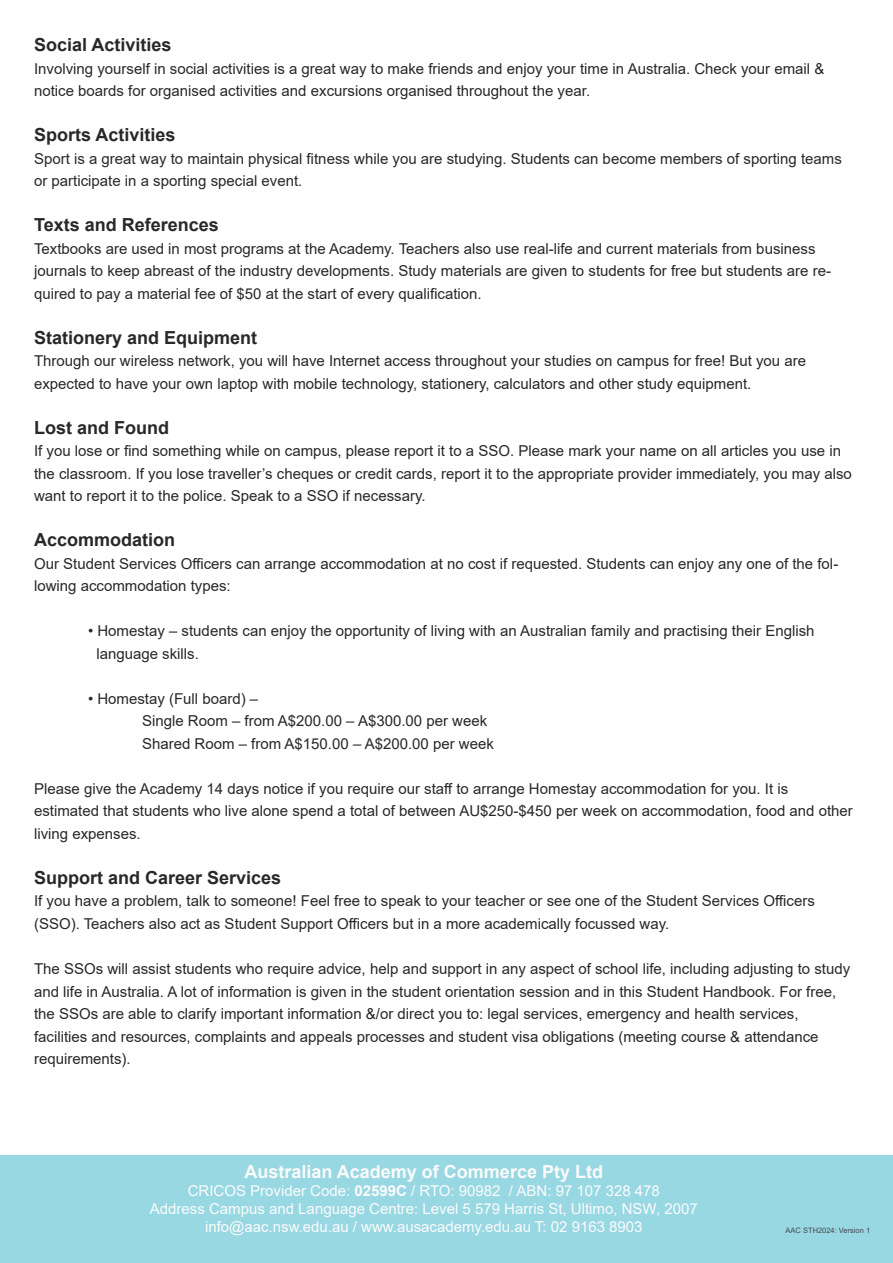
<style>
.page{position:relative;width:893px;height:1263px;background:#fff}
.page>*{position:absolute;margin:0;border:0;box-sizing:border-box;transform-origin:0 0}
.t1{font:700 18px "Arial";color:#292829}
.t2{font:700 18px "Arial";color:#fbfbfb}
.t3{font:15px/22.5px "Arial";color:#292829}
.t4{font:15px/18px "Arial";color:#fbfbfb;text-align:center}
.t5{font:7.5px "Arial";color:#4a4a4d}
.s1{font-weight:700}
</style>
<div class="page">
<div style="left:0;top:1155px;width:893px;height:108px;background:#98d8e3"></div>
<p class="t1" style="left:34px;top:32px;width:139px">Social Activities</p>
<p class="t3" style="left:34px;top:57px;width:792px">Involving yourself in social activities is a great way to make friends and enjoy your time in Australia. Check your email &amp; notice boards for organised activities and excursions organised throughout the year.</p>
<p class="t1" style="left:34px;top:122px;width:143px">Sports Activities</p>
<p class="t3" style="left:34px;top:147px;width:809px">Sport is a great way to maintain physical fitness while you are studying. Students can become members of sporting teams or participate in a sporting special event.</p>
<p class="t1" style="left:34px;top:212px;width:186px">Texts and References</p>
<p class="t3" style="left:34px;top:237px;width:799px">Textbooks are used in most programs at the Academy. Teachers also use real-life and current materials from business journals to keep abreast of the industry developments. Study materials are given to students for free but students are re&shy;quired to pay a material fee of $50 at the start of every qualification.</p>
<p class="t1" style="left:34px;top:325px;width:225px">Stationery and Equipment</p>
<p class="t3" style="left:34px;top:350px;width:774px">Through our wireless network, you will have Internet access throughout your studies on campus for free! But you are expected to have your own laptop with mobile technology, stationery, calculators and other study equipment.</p>
<p class="t1" style="left:34px;top:415px;width:136px">Lost and Found</p>
<p class="t3" style="left:34px;top:440px;width:819px">If you lose or find something while on campus, please report it to a SSO. Please mark your name on all articles you use in the classroom. If you lose traveller’s cheques or credit cards, report it to the appropriate provider immediately, you may also want to report it to the police. Speak to a SSO if necessary.</p>
<p class="t1" style="left:34px;top:527px;width:143px">Accommodation</p>
<p class="t3" style="left:34px;top:552px;width:806px">Our Student Services Officers can arrange accommodation at no cost if requested. Students can enjoy any one of the fol&shy;lowing accommodation types:</p>
<p class="t3" style="left:96px;top:620px;width:720px;text-indent:-8px">• Homestay – students can enjoy the opportunity of living with an Australian family and practising their English language skills.</p>
<p class="t3" style="left:142px;top:687px;width:353px;text-indent:-54px">• Homestay (Full board) –<br>Single Room – from A$200.00 – A$300.00 per week<br>Shared Room – from A$150.00 – A$200.00 per week</p>
<p class="t3" style="left:34px;top:777px;width:820px">Please give the Academy 14 days notice if you require our staff to arrange Homestay accommodation for you. It is estimated that students who live alone spend a total of between AU$250-$450 per week on accommodation, food and other living expenses.</p>
<p class="t1" style="left:34px;top:865px;width:249px">Support and Career Services</p>
<p class="t3" style="left:34px;top:890px;width:782px">If you have a problem, talk to someone! Feel free to speak to your teacher or see one of the Student Services Officers (SSO). Teachers also act as Student Support Officers but in a more academically focussed way.</p>
<p class="t3" style="left:34px;top:957px;width:818px">The SSOs will assist students who require advice, help and support in any aspect of school life, including adjusting to study and life in Australia. A lot of information is given in the student orientation session and in this Student Handbook. For free, the SSOs are able to clarify important information &amp;/or direct you to: legal services, emergency and health services, facilities and resources, complaints and appeals processes and student visa obligations (meeting course &amp; attendance requirements).</p>
<p class="t2" style="left:245px;top:1159px;width:360px">Australian Academy of Commerce Pty Ltd</p>
<p class="t4" style="left:150px;top:1182px;width:549px">CRICOS Provider Code: <span class="s1">02599C</span> / RTO: 90982 / ABN: 97 107 328 478<br>Address Campus and Language Centre: Level 5 579 Harris St, Ultimo, NSW, 2007 info@aac.nsw.edu.au / www.ausacademy.edu.au T: 02 9163 8903</p>
<p class="t5" style="left:786px;top:1225px;width:86px">AAC STH2024: Version 1</p>
</div>
